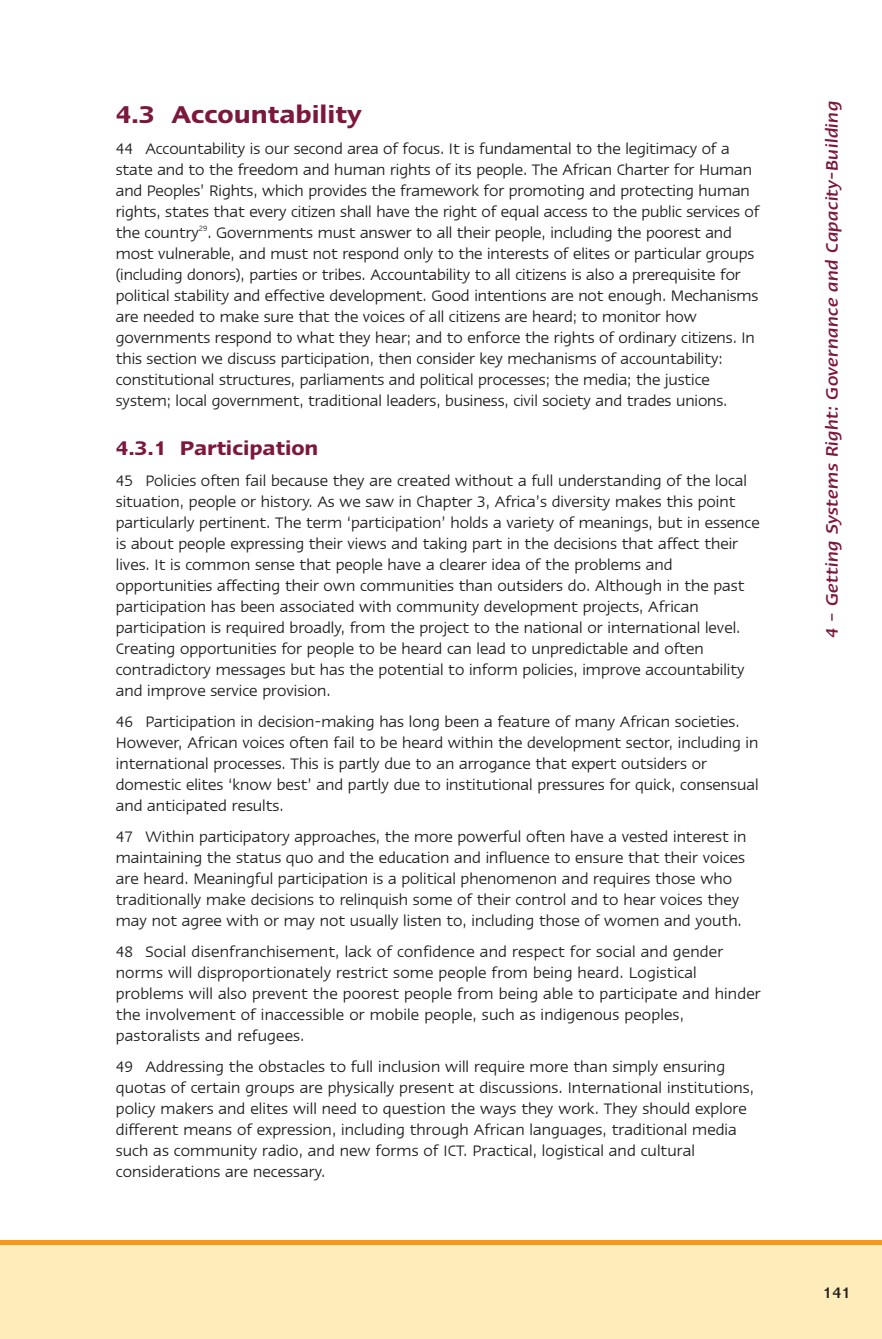
<style>
.page{position:relative;width:882px;height:1339px;background:#fff}
.page>*{position:absolute;margin:0;border:0;box-sizing:border-box;transform-origin:0 0}
.t1{font:600 28px "Linotype Ergo";color:#7c173e}
.t2{font:600 22.75px "Linotype Ergo";color:#7c173e}
.t3{font:italic 500 19.25px "Linotype Ergo";letter-spacing:.015em;color:#7c173e}
.t4{font:17.5px/21px "Linotype Ergo";color:#231f20}
.t5{font:500 17.5px "Linotype Ergo";color:#231f20}
</style>
<div class="page">
<div style="left:0;top:1240px;width:882px;height:99px;background:#feecba"></div>
<div style="left:0;top:1240px;width:882px;height:5px;background:#f7971d"></div>
<h1 class="t1" style="left:116px;top:104px;width:248px">4.3 Accountability</h1>
<p class="t4" style="left:116px;top:140px;width:645px">44 Accountability is our second area of focus. It is fundamental to the legitimacy of a state and to the freedom and human rights of its people. The African Charter for Human and Peoples’ Rights, which provides the framework for promoting and protecting human rights, states that every citizen shall have the right of equal access to the public services of the country<sup>29</sup>. Governments must answer to all their people, including the poorest and most vulnerable, and must not respond only to the interests of elites or particular groups (including donors), parties or tribes. Accountability to all citizens is also a prerequisite for political stability and effective development. Good intentions are not enough. Mechanisms are needed to make sure that the voices of all citizens are heard; to monitor how governments respond to what they hear; and to enforce the rights of ordinary citizens. In this section we discuss participation, then consider key mechanisms of accountability: constitutional structures, parliaments and political processes; the media; the justice system; local government, traditional leaders, business, civil society and trades unions.</p>
<h2 class="t2" style="left:116px;top:439px;width:204px">4.3.1 Participation</h2>
<p class="t4" style="left:116px;top:471px;width:645px">45 Policies often fail because they are created without a full understanding of the local situation, people or history. As we saw in Chapter 3, Africa’s diversity makes this point particularly pertinent. The term ‘participation’ holds a variety of meanings, but in essence is about people expressing their views and taking part in the decisions that affect their lives. It is common sense that people have a clearer idea of the problems and opportunities affecting their own communities than outsiders do. Although in the past participation has been associated with community development projects, African participation is required broadly, from the project to the national or international level.<br>Creating opportunities for people to be heard can lead to unpredictable and often contradictory messages but has the potential to inform policies, improve accountability and improve service provision.</p>
<p class="t4" style="left:116px;top:712px;width:644px">46 Participation in decision-making has long been a feature of many African societies.<br>However, African voices often fail to be heard within the development sector, including in international processes. This is partly due to an arrogance that expert outsiders or domestic elites ‘know best’ and partly due to institutional pressures for quick, consensual and anticipated results.</p>
<p class="t4" style="left:116px;top:827px;width:632px">47 Within participatory approaches, the more powerful often have a vested interest in maintaining the status quo and the education and influence to ensure that their voices are heard. Meaningful participation is a political phenomenon and requires those who traditionally make decisions to relinquish some of their control and to hear voices they may not agree with or may not usually listen to, including those of women and youth.</p>
<p class="t4" style="left:116px;top:942px;width:646px">48 Social disenfranchisement, lack of confidence and respect for social and gender norms will disproportionately restrict some people from being heard. Logistical problems will also prevent the poorest people from being able to participate and hinder the involvement of inaccessible or mobile people, such as indigenous peoples, pastoralists and refugees.</p>
<p class="t4" style="left:116px;top:1057px;width:640px">49 Addressing the obstacles to full inclusion will require more than simply ensuring quotas of certain groups are physically present at discussions. International institutions, policy makers and elites will need to question the ways they work. They should explore different means of expression, including through African languages, traditional media such as community radio, and new forms of ICT. Practical, logistical and cultural considerations are necessary.</p>
<p class="t3" style="left:825px;top:638px;width:539px;rotate:-90deg">4 – Getting Systems Right: Governance and Capacity-Building</p>
<p class="t5" style="left:823px;top:1286px;width:29px">141</p>
</div>
